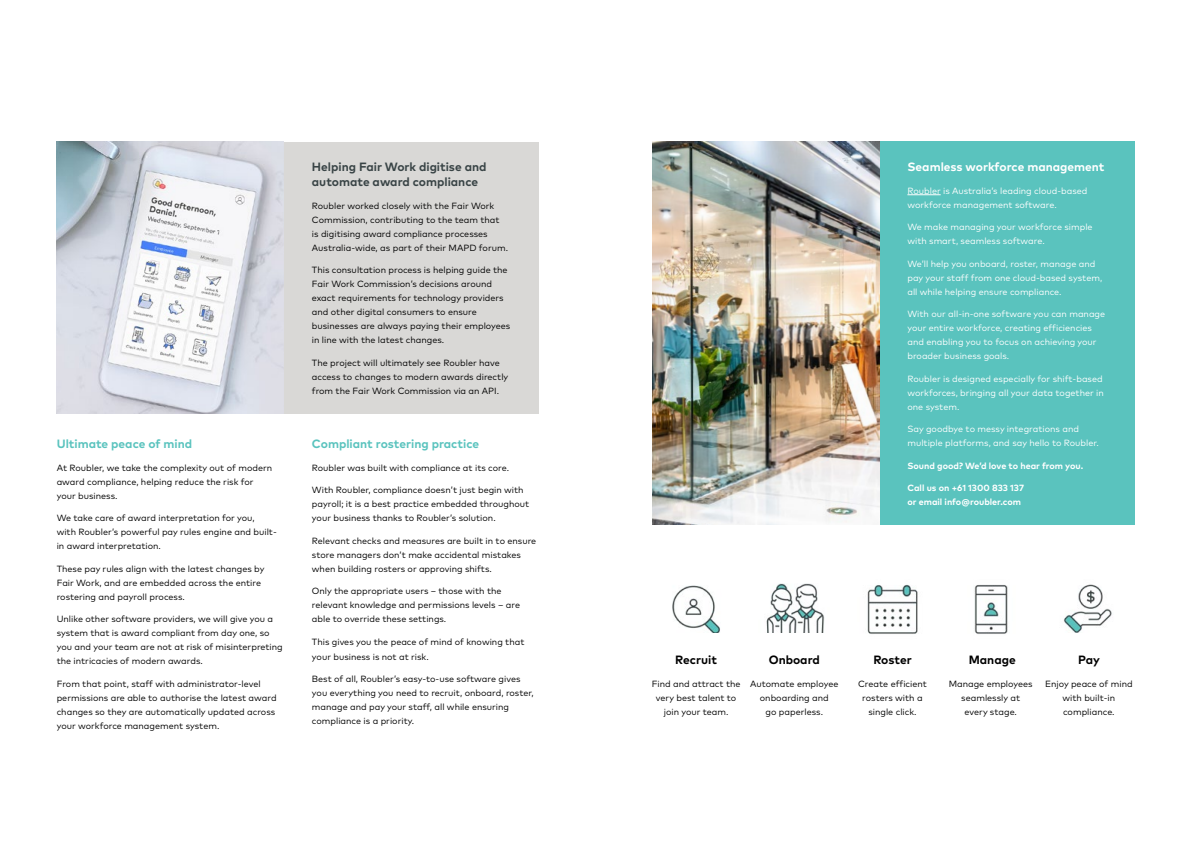
<style>
.page{position:relative;width:1191px;height:842px;background:#fff}
.page>*{position:absolute;margin:0;border:0;box-sizing:border-box;transform-origin:0 0}
.t1{font:700 12px/15px "Mark Pro";color:#394446}
.t2{font:700 12px "Mark Pro";color:#5ac3be}
.t3{font:700 12px "Mark Pro";color:#000}
.t4{font:700 12px "Mark Pro";color:#fff}
.t5{font:9px/14px "Mark Pro";color:#000}
.t6{font:9px/14px "Mark Pro";color:#fff}
.t7{font:700 9px/14px "Mark Pro";color:#fff}
</style>
<div class="page">
<div style="left:283px;top:142px;width:256px;height:271px;background:#d9d8d6"></div>
<img style="left:57px;top:142px;width:226px;height:271px">
<div style="left:879px;top:142px;width:255px;height:383px;background:#5ac3be"></div>
<hr style="left:907px;top:194px;width:33px;height:1px;background:#fff">
<img style="left:652px;top:142px;width:227px;height:383px">
<img style="left:766px;top:583px;width:59px;height:49px">
<img style="left:974px;top:585px;width:34px;height:49px">
<img style="left:1064px;top:584px;width:48px;height:48px">
<img style="left:672px;top:585px;width:48px;height:47px">
<img style="left:867px;top:584px;width:51px;height:50px">
<h1 class="t2" style="left:57px;top:435px;width:137px">Ultimate peace of mind</h1>
<p class="t5" style="left:57px;top:460px;width:217px">At Roubler, we take the complexity out of modern award compliance, helping reduce the risk for your business.</p>
<p class="t5" style="left:57px;top:510px;width:222px">We take care of award interpretation for you,<br>with Roubler’s powerful pay rules engine and built&shy;in award interpretation.</p>
<p class="t5" style="left:57px;top:561px;width:209px">These pay rules align with the latest changes by<br>Fair Work, and are embedded across the entire rostering and payroll process.</p>
<p class="t5" style="left:57px;top:611px;width:228px">Unlike other software providers, we will give you a system that is award compliant from day one, so you and your team are not at risk of misinterpreting the intricacies of modern awards.</p>
<p class="t5" style="left:57px;top:676px;width:221px">From that point, staff with administrator-level permissions are able to authorise the latest award changes so they are automatically updated across your workforce management system.</p>
<h1 class="t1" style="left:312px;top:158px;width:176px">Helping Fair Work digitise and automate award compliance</h1>
<p class="t5" style="left:312px;top:198px;width:198px">Roubler worked closely with the Fair Work Commission, contributing to the team that is digitising award compliance processes Australia-wide, as part of their MAPD forum.</p>
<p class="t5" style="left:312px;top:262px;width:200px">This consultation process is helping guide the Fair Work Commission’s decisions around exact requirements for technology providers and other digital consumers to ensure businesses are always paying their employees in line with the latest changes.</p>
<p class="t5" style="left:312px;top:355px;width:198px">The project will ultimately see Roubler have access to changes to modern awards directly from the Fair Work Commission via an API.</p>
<h1 class="t2" style="left:312px;top:435px;width:169px">Compliant rostering practice</h1>
<p class="t5" style="left:312px;top:460px;width:199px">Roubler was built with compliance at its core.</p>
<p class="t5" style="left:312px;top:482px;width:219px">With Roubler, compliance doesn’t just begin with payroll; it is a best practice embedded throughout your business thanks to Roubler’s solution.</p>
<p class="t5" style="left:312px;top:533px;width:226px">Relevant checks and measures are built in to ensure store managers don’t make accidental mistakes when building rosters or approving shifts.</p>
<p class="t5" style="left:312px;top:583px;width:210px">Only the appropriate users – those with the relevant knowledge and permissions levels – are able to override these settings.</p>
<p class="t5" style="left:312px;top:633px;width:214px;line-height:15px">This gives you the peace of mind of knowing that your business is not at risk.</p>
<p class="t5" style="left:312px;top:671px;width:223px">Best of all, Roubler’s easy-to-use software gives you everything you need to recruit, onboard, roster, manage and pay your staff, all while ensuring compliance is a priority.</p>
<h1 class="t4" style="left:907px;top:158px;width:199px">Seamless workforce management</h1>
<p class="t6" style="left:907px;top:183px;width:182px">Roubler is Australia’s leading cloud-based workforce management software.</p>
<p class="t6" style="left:907px;top:219px;width:187px">We make managing your workforce simple with smart, seamless software.</p>
<p class="t6" style="left:907px;top:256px;width:196px">We’ll help you onboard, roster, manage and pay your staff from one cloud‑based system, all while helping ensure compliance.</p>
<p class="t6" style="left:907px;top:306px;width:199px">With our all-in-one software you can manage your entire workforce, creating efficiencies and enabling you to focus on achieving your broader business goals.</p>
<p class="t6" style="left:907px;top:371px;width:198px">Roubler is designed especially for shift-based workforces, bringing all your data together in one system.</p>
<p class="t6" style="left:907px;top:421px;width:193px">Say goodbye to messy integrations and multiple platforms, and say hello to Roubler.</p>
<p class="t7" style="left:907px;top:458px;width:177px">Sound good? We’d love to hear from you.</p>
<p class="t7" style="left:907px;top:480px;width:118px">Call us on +61 1300 833 137 or email info@roubler.com</p>
<h1 class="t3" style="left:675px;top:651px;width:43px">Recruit</h1>
<p class="t5" style="left:651px;top:676px;width:90px;text-align:center">Find and attract the very best talent to join your team.</p>
<h1 class="t3" style="left:768px;top:651px;width:53px">Onboard</h1>
<p class="t5" style="left:750px;top:676px;width:90px;text-align:center">Automate employee onboarding and<br>go paperless.</p>
<h1 class="t3" style="left:873px;top:651px;width:40px">Roster</h1>
<p class="t5" style="left:858px;top:676px;width:70px;text-align:center">Create efficient rosters with a single click.</p>
<h1 class="t3" style="left:968px;top:651px;width:48px">Manage</h1>
<p class="t5" style="left:948px;top:676px;width:86px;text-align:center">Manage employees seamlessly at every stage.</p>
<h1 class="t3" style="left:1078px;top:651px;width:23px">Pay</h1>
<p class="t5" style="left:1045px;top:676px;width:89px;text-align:center">Enjoy peace of mind with built-in compliance.</p>
</div>
